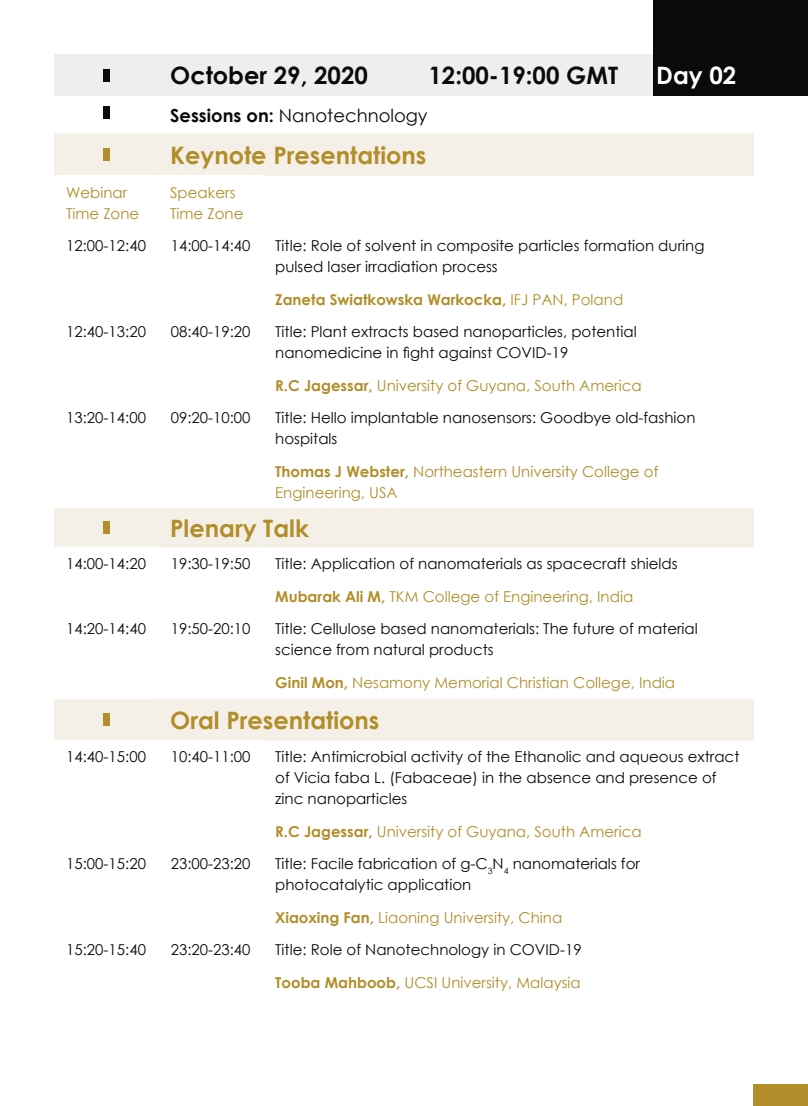
<style>
.page{position:relative;width:808px;height:1106px;background:#fff}
.page>*{position:absolute;margin:0;border:0;box-sizing:border-box;transform-origin:0 0}
.t1{font:700 24px "Century Gothic";color:#b18e2a}
.t2{font:700 24px "Century Gothic";color:#0a0a0b}
.t3{font:700 24px "Century Gothic";color:#fff}
.t4{font:18px "Century Gothic";color:#0a0a0b}
.t5{font:15px/21px "Century Gothic";color:#0a0a0b}
.t6{font:15px/21px "Century Gothic";color:#b18e2a}
.t7{font:700 15px "Century Gothic";color:#b18e2a}
.s1{font-weight:700}
.s2{font-weight:400}
.s3{font-weight:700;color:#b18e2a}
.s4{color:#b18e2a}
</style>
<div class="page">
<div style="left:54px;top:54px;width:599px;height:42px;background:#edeeee"></div>
<svg style="left:54px;top:134px;width:700px;height:606px"></svg>
<hr style="left:54px;top:175px;width:104px;height:1px;background:#fff">
<hr style="left:158px;top:175px;width:106px;height:1px;background:#fff">
<hr style="left:157px;top:176px;width:2px;height:53px;background:#fff">
<hr style="left:262px;top:176px;width:2px;height:53px;background:#fff">
<hr style="left:54px;top:547px;width:105px;height:1px;background:#fff">
<hr style="left:54px;top:612px;width:105px;height:1px;background:#fff">
<hr style="left:54px;top:698px;width:105px;height:1px;background:#fff">
<hr style="left:157px;top:548px;width:2px;height:32px;background:#fff">
<hr style="left:262px;top:547px;width:2px;height:33px;background:#fff">
<hr style="left:157px;top:580px;width:2px;height:32px;background:#fff">
<hr style="left:262px;top:580px;width:2px;height:32px;background:#fff">
<hr style="left:157px;top:613px;width:2px;height:53px;background:#fff">
<hr style="left:262px;top:612px;width:2px;height:54px;background:#fff">
<hr style="left:157px;top:666px;width:2px;height:32px;background:#fff">
<hr style="left:262px;top:666px;width:2px;height:32px;background:#fff">
<div style="left:103px;top:69px;width:6px;height:12px;background:#0a0a0b"></div>
<div style="left:103px;top:107px;width:6px;height:12px;background:#0a0a0b"></div>
<div style="left:103px;top:148px;width:6px;height:13px;background:#b18e2a"></div>
<div style="left:103px;top:522px;width:6px;height:12px;background:#b18e2a"></div>
<div style="left:103px;top:713px;width:6px;height:13px;background:#b18e2a"></div>
<div style="left:653px;top:0;width:155px;height:96px;background:#0a0a0b"></div>
<div style="left:754px;top:1084px;width:54px;height:22px;background:#b18e2a"></div>
<h1 class="t2" style="left:170px;top:57px;width:199px">October 29, 2020</h1>
<h1 class="t2" style="left:428px;top:57px;width:191px">12:00-19:00 GMT</h1>
<p class="t4" style="left:170px;top:103px;width:259px"><span class="s1">Sessions on:</span> Nanotechnology</p>
<h1 class="t1" style="left:170px;top:137px;width:258px">Keynote Presentations</h1>
<h1 class="t3" style="left:656px;top:57px;width:82px">Day 02</h1>
<p class="t6" style="left:66px;top:181px;width:75px">Webinar<br>Time Zone</p>
<p class="t6" style="left:170px;top:181px;width:75px">Speakers<br>Time Zone</p>
<p class="t5" style="left:66px;top:235px;width:81px">12:00-12:40</p>
<p class="t5" style="left:171px;top:235px;width:81px">14:00-14:40</p>
<p class="t5" style="left:275px;top:235px;width:431px">Title: Role of solvent in composite particles formation during pulsed laser irradiation process</p>
<p class="t7" style="left:275px;top:288px;width:350px">Zaneta Swiatkowska Warkocka, <span class="s2">IFJ PAN, Poland</span></p>
<p class="t5" style="left:66px;top:321px;width:81px">12:40-13:20</p>
<p class="t5" style="left:171px;top:321px;width:81px">08:40-19:20</p>
<p class="t5" style="left:275px;top:321px;width:363px">Title: Plant extracts based nanoparticles, potential nanomedicine in fight against COVID-19</p>
<p class="t6" style="left:275px;top:374px;width:368px"><span class="s1">R.C Jagessar,</span> University of Guyana, South America</p>
<p class="t5" style="left:66px;top:407px;width:81px">13:20-14:00</p>
<p class="t5" style="left:171px;top:407px;width:81px">09:20-10:00</p>
<p class="t5" style="left:275px;top:407px;width:422px">Title: Hello implantable nanosensors: Goodbye old-fashion hospitals</p>
<p class="t6" style="left:275px;top:460px;width:385px"><span class="s1">Thomas J Webster,</span> Northeastern University College of<br>Engineering, USA</p>
<h1 class="t1" style="left:170px;top:510px;width:140px">Plenary Talk</h1>
<p class="t5" style="left:66px;top:553px;width:81px">14:00-14:20</p>
<p class="t5" style="left:171px;top:553px;width:81px">19:30-19:50</p>
<p class="t5" style="left:275px;top:547px;width:404px;line-height:32.5px">Title: Application of nanomaterials as spacecraft shields<br><span class="s3">Mubarak Ali M,</span> <span class="s4">TKM College of Engineering, India</span></p>
<p class="t5" style="left:66px;top:618px;width:81px">14:20-14:40</p>
<p class="t5" style="left:171px;top:618px;width:81px">19:50-20:10</p>
<p class="t5" style="left:275px;top:618px;width:424px">Title: Cellulose based nanomaterials: The future of material science from natural products</p>
<p class="t6" style="left:275px;top:672px;width:401px"><span class="s1">Ginil Mon,</span> Nesamony Memorial Christian College, India</p>
<h1 class="t1" style="left:170px;top:702px;width:211px">Oral Presentations</h1>
<p class="t5" style="left:66px;top:746px;width:81px">14:40-15:00</p>
<p class="t5" style="left:171px;top:746px;width:81px">10:40-11:00</p>
<p class="t5" style="left:275px;top:746px;width:466px">Title: Antimicrobial activity of the Ethanolic and aqueous extract of Vicia faba L. (Fabaceae) in the absence and presence of zinc nanoparticles</p>
<p class="t6" style="left:275px;top:821px;width:368px"><span class="s1">R.C Jagessar,</span> University of Guyana, South America</p>
<p class="t5" style="left:66px;top:853px;width:81px">15:00-15:20</p>
<p class="t5" style="left:171px;top:853px;width:81px">23:00-23:20</p>
<p class="t5" style="left:275px;top:853px;width:366px">Title: Facile fabrication of g-C<sub>3</sub>N<sub>4</sub> nanomaterials for photocatalytic application</p>
<p class="t6" style="left:275px;top:907px;width:288px"><span class="s1">Xiaoxing Fan,</span> Liaoning University, China</p>
<p class="t5" style="left:66px;top:939px;width:81px">15:20-15:40</p>
<p class="t5" style="left:171px;top:939px;width:81px">23:20-23:40</p>
<p class="t5" style="left:275px;top:933px;width:308px;line-height:32.5px">Title: Role of Nanotechnology in COVID-19<br><span class="s3">Tooba Mahboob,</span> <span class="s4">UCSI University, Malaysia</span></p>
</div>
